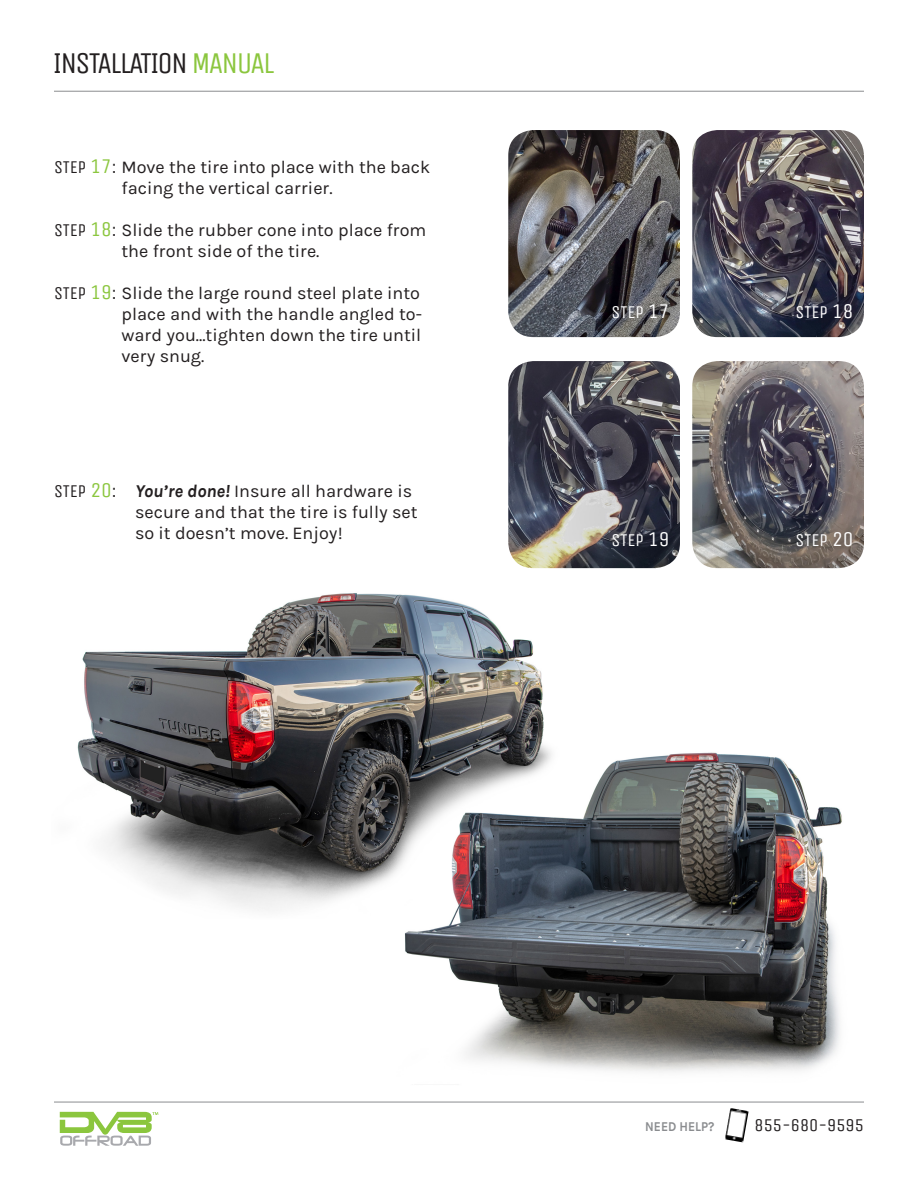
<style>
.page{position:relative;width:918px;height:1188px;background:#fff}
.page>*{position:absolute;margin:0;border:0;box-sizing:border-box;transform-origin:0 0}
.t1{font:30.3px "Unica One";letter-spacing:-.06em;color:#231f20}
.t2{font:18px/21px "Karla";color:#231f20}
.t3{font:18px "Unica One";color:#fff}
.t4{font:18px "Unica One";color:#231f20}
.t5{font:700 13.5px "Karla";color:#8a8c8f;scale:.9 1}
.s1{color:#8bc63e}
.s2{font-family:"Unica One"}
.s3{font-family:"Unica One";font-size:21px;color:#8bc63e}
.s4{font-weight:700;font-style:italic}
.s5{font-size:21px}
</style>
<div class="page">
<svg style="left:60px;top:1112px;width:98px;height:34px"></svg>
<hr style="left:54px;top:91px;width:810px;height:1px;background:#8a8c8f">
<hr style="left:54px;top:1102px;width:810px;height:1px;background:#8a8c8f">
<img style="left:725px;top:1108px;width:24px;height:34px">
<img style="left:508px;top:130px;width:172px;height:207px">
<img style="left:77px;top:593px;width:468px;height:318px">
<img style="left:383px;top:746px;width:459px;height:326px">
<img style="left:692px;top:130px;width:172px;height:207px">
<img style="left:508px;top:361px;width:172px;height:207px">
<img style="left:692px;top:361px;width:172px;height:207px">
<p class="t1" style="left:53px;top:45px;width:223px">INSTALLATION <span class="s1">MANUAL</span></p>
<p class="t2" style="left:122px;top:157px;width:310px;text-indent:-68px"><span class="s2">STEP</span> <span class="s3">17</span><span class="s2">:</span> Move the tire into place with the back facing the vertical carrier.</p>
<p class="t2" style="left:122px;top:220px;width:306px;text-indent:-68px"><span class="s2">STEP</span> <span class="s3">18</span><span class="s2">:</span> Slide the rubber cone into place from the front side of the tire.</p>
<p class="t2" style="left:122px;top:283px;width:302px;text-align:justify;text-indent:-68px"><span class="s2">STEP</span> <span class="s3">19</span><span class="s2">:</span> Slide the large round steel plate into place and with the handle angled to&shy;ward you...tighten down the tire until very snug.</p>
<p class="t2" style="left:135px;top:481px;width:284px;text-indent:-81px"><span class="s2">STEP</span> <span class="s3">20</span><span class="s2">:</span> <span class="s4">You’re done!</span> Insure all hardware is secure and that the tire is fully set so it doesn’t move. Enjoy!</p>
<p class="t3" style="left:612px;top:302px;width:59px">STEP <span class="s5">17</span></p>
<p class="t3" style="left:796px;top:302px;width:59px">STEP <span class="s5">18</span></p>
<p class="t3" style="left:612px;top:530px;width:59px">STEP <span class="s5">19</span></p>
<p class="t3" style="left:796px;top:530px;width:59px">STEP <span class="s5">20</span></p>
<p class="t5" style="left:645px;top:1119px;width:79px">NEED HELP?</p>
<p class="t4" style="left:755px;top:1115px;width:111px">855-680-9595</p>
</div>
